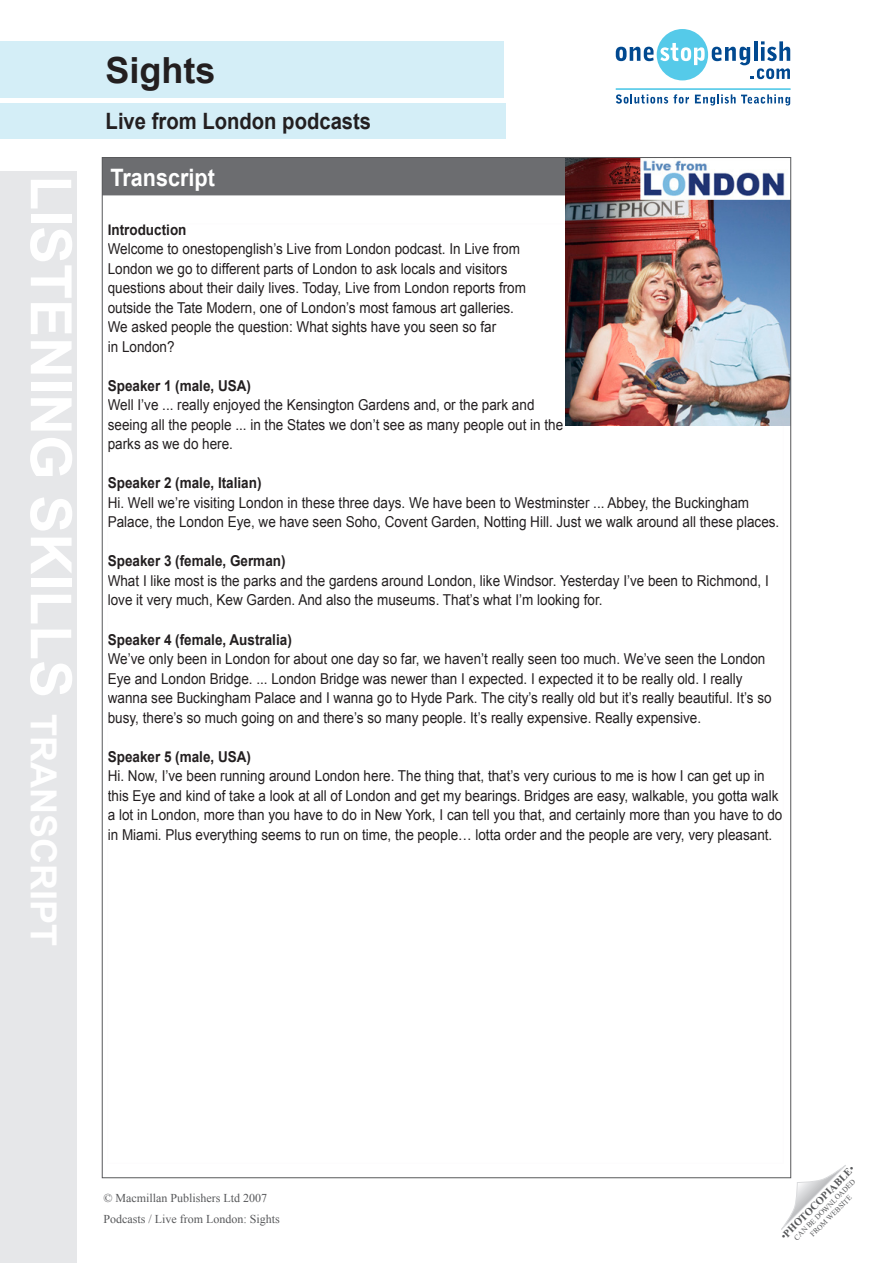
<style>
.page{position:relative;width:893px;height:1263px;background:#fff}
.page>*{position:absolute;margin:0;border:0;box-sizing:border-box;transform-origin:0 0}
.t1{font:700 57px "Arial";color:#fff}
.Title_in_blue_box{font:700 36px "Arial";color:#231f20}
.A_head{font:700 24px "Arial";color:#fff;scale:.9 1}
.Title_in_blue_box-2{font:700 22.5px "Arial";color:#231f20;scale:.9 1}
.body_text{font:15px/19.5px "Arial";color:#231f20;scale:.9 1}
.body_text-2{font:700 15px "Arial";color:#231f20;scale:.9 1}
.t2{font:12px "Times New Roman";color:#57585a}
.t3{font:700 10.5px "Times New Roman";color:#57585a}
.t4{font:7.5px "Times New Roman";color:#57585a}
.s1{font-size:36px}
.s2{font-weight:400}
</style>
<div class="page">
<svg style="left:781px;top:1165px;width:65px;height:65px"></svg>
<div style="left:102px;top:158px;width:689px;height:37px;background:#6c6d70"></div>
<div style="left:0;top:41px;width:504px;height:57px;background:#d4eef7"></div>
<div style="left:0;top:104px;width:505px;height:35px;background:#d4eef7"></div>
<div style="left:0;top:171px;width:77px;height:1092px;background:#e6e7e9"></div>
<svg style="left:616px;top:29px;width:174px;height:51px"></svg>
<svg style="left:616px;top:94px;width:73px;height:10px"></svg>
<svg style="left:695px;top:94px;width:95px;height:12px"></svg>
<hr style="left:616px;top:88px;width:174px;height:2px;background:#55cae9">
<img style="left:566px;top:159px;width:223px;height:267px">
<p class="t1" style="left:89px;top:176px;width:438px;rotate:90deg">subject title</p>
<p class="t1" style="left:88px;top:175px;width:762px;rotate:90deg">LISTENING SKILLS <span class="s1">transcript</span></p>
<p class="Title_in_blue_box" style="left:106px;top:47px;width:112px">Sights</p>
<p class="Title_in_blue_box-2" style="left:106px;top:107px;width:297px">Live from London podcasts</p>
<p class="A_head" style="left:111px;top:162px;width:118px">Transcript</p>
<p class="body_text-2" style="left:108px;top:220px;width:89px">Introduction</p>
<p class="body_text" style="left:108px;top:240px;width:460px">Welcome to onestopenglish’s Live from London podcast. In Live from</p>
<p class="body_text" style="left:108px;top:259px;width:446px">London we go to different parts of London to ask locals and visitors</p>
<p class="body_text" style="left:108px;top:279px;width:466px">questions about their daily lives. Today, Live from London reports from</p>
<p class="body_text" style="left:108px;top:298px;width:453px">outside the Tate Modern, one of London’s most famous art galleries.</p>
<p class="body_text" style="left:108px;top:318px;width:433px">We asked people the question: What sights have you seen so far</p>
<p class="body_text" style="left:108px;top:337px;width:76px">in London?</p>
<p class="body_text-2" style="left:108px;top:376px;width:161px">Speaker 1 (male, USA)</p>
<p class="body_text" style="left:108px;top:396px;width:476px">Well I’ve ... really enjoyed the Kensington Gardens and, or the park and</p>
<p class="body_text" style="left:108px;top:415px;width:508px">seeing all the people ... in the States we don’t see as many people out in the</p>
<p class="body_text" style="left:108px;top:435px;width:141px">parks as we do here.</p>
<p class="body_text-2" style="left:108px;top:473px;width:172px">Speaker 2 (male, Italian)</p>
<p class="body_text" style="left:108px;top:493px;width:748px">Hi. Well we’re visiting London in these three days. We have been to Westminster ... Abbey, the Buckingham<br>Palace, the London Eye, we have seen Soho, Covent Garden, Notting Hill. Just we walk around all these places.</p>
<p class="body_text-2" style="left:108px;top:551px;width:199px">Speaker 3 (female, German)</p>
<p class="body_text" style="left:108px;top:571px;width:736px">What I like most is the parks and the gardens around London, like Windsor. Yesterday I’ve been to Richmond, I love it very much, Kew Garden. And also the museums. That’s what I’m looking for.</p>
<p class="body_text-2" style="left:108px;top:629px;width:206px">Speaker 4 (female, Australia)</p>
<p class="body_text" style="left:108px;top:649px;width:739px">We’ve only been in London for about one day so far, we haven’t really seen too much. We’ve seen the London Eye and London Bridge. ... London Bridge was newer than I expected. I expected it to be really old. I really wanna see Buckingham Palace and I wanna go to Hyde Park. The city’s really old but it’s really beautiful. It’s so busy, there’s so much going on and there’s so many people. It’s really expensive. Really expensive.</p>
<p class="body_text-2" style="left:108px;top:746px;width:161px">Speaker 5 (male, USA)</p>
<p class="body_text" style="left:108px;top:766px;width:751px">Hi. Now, I’ve been running around London here. The thing that, that’s very curious to me is how I can get up in this Eye and kind of take a look at all of London and get my bearings. Bridges are easy, walkable, you gotta walk a lot in London, more than you have to do in New York, I can tell you that, and certainly more than you have to do in Miami. Plus everything seems to run on time, the people… lotta order and the people are very, very pleasant.</p>
<p class="t2" style="left:103px;top:1190px;width:165px">© Macmillan Publishers Ltd 2007</p>
<p class="t2" style="left:103px;top:1211px;width:178px">Podcasts / Live from London: Sights</p>
<p class="t3" style="left:777px;top:1233px;width:101px;rotate:-45deg"><span class="s2">•</span>PHOTOCOPIABLE<span class="s2">•</span></p>
<p class="t4" style="left:792px;top:1235px;width:85px;rotate:-45deg">CAN BE DOWNLOADED</p>
<p class="t4" style="left:808px;top:1232px;width:57px;rotate:-45deg">FROM WEBSITE</p>
</div>
